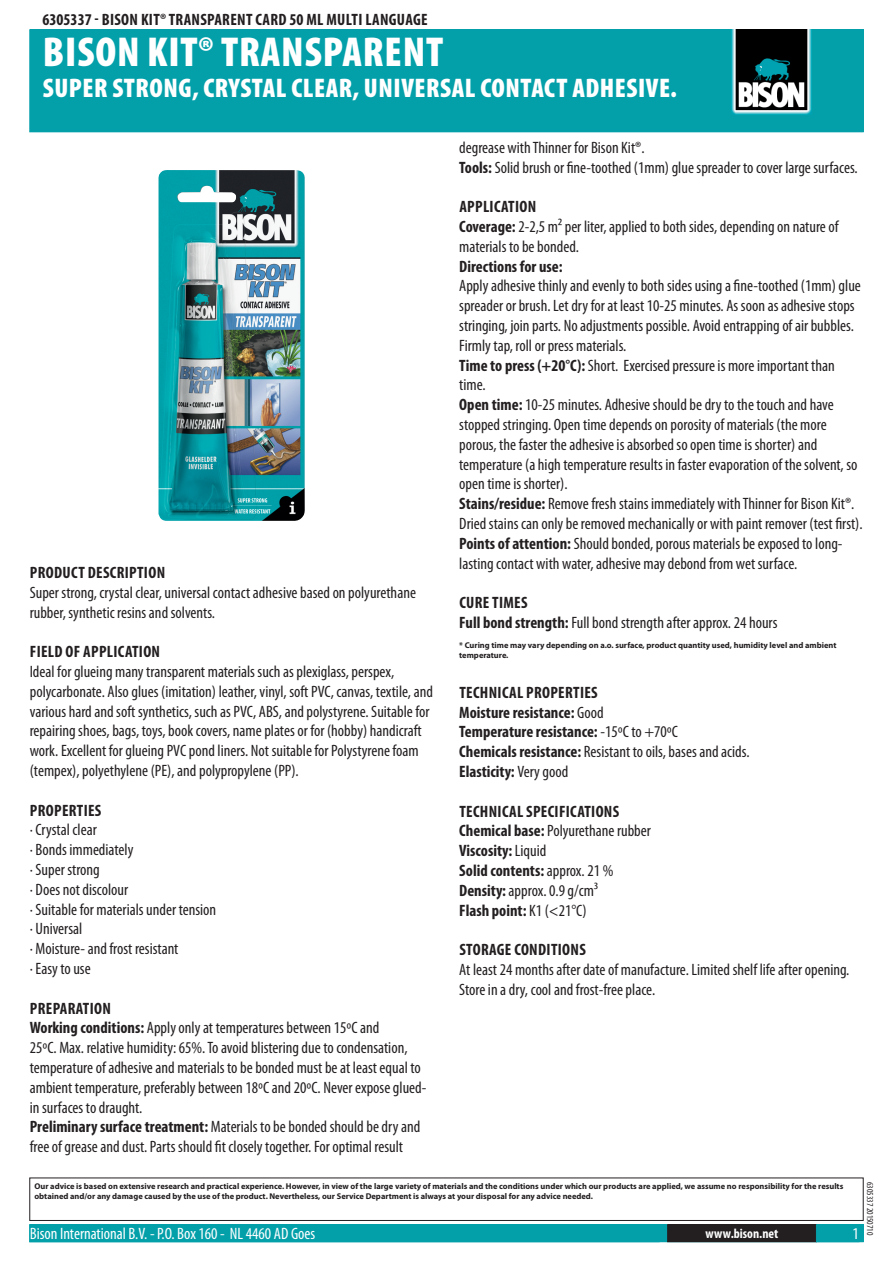
<style>
.page{position:relative;width:893px;height:1263px;background:#fff}
.page>*{position:absolute;margin:0;border:0;box-sizing:border-box;transform-origin:0 0}
.PageHeader{font:900 condensed 42px "Myriad Pro";letter-spacing:.02em;color:#fff}
.PageSubheader{font:900 condensed 27px "Myriad Pro";letter-spacing:.02em;color:#fff}
.Regular{font:condensed 16.5px/19.8px "Myriad Pro";color:#231f20}
.TOCItem{font:700 condensed 16.5px "Myriad Pro";letter-spacing:.02em;color:#231f20}
.Regular-2{font:700 condensed 16.5px "Myriad Pro";letter-spacing:-.005em;color:#231f20}
.ContactData{font:condensed 16.5px "Myriad Pro";color:#fff}
.URL{font:700 condensed 13.5px "Myriad Pro";color:#fff}
.Revisie{font:condensed 9px "Myriad Pro";color:#231f20}
.Disclaimer{font:700 8.4px/10.1px "Myriad Pro";color:#231f20}
.s1{font-weight:700}
.s2{font-weight:400}
</style>
<div class="page">
<div style="left:30px;top:30px;width:833px;height:102px;background:#04a0aa"></div>
<div style="left:731px;top:30px;width:85px;height:85px;background:linear-gradient(to bottom,#05a7b3,#04a6b2)"></div>
<img style="left:731px;top:30px;width:80px;height:85px">
<div style="left:29px;top:1177px;width:835px;height:44px;border:1px solid #231f20"></div>
<div style="left:30px;top:1225px;width:833px;height:17px;background:#04a0aa"></div>
<div style="left:29px;top:1224px;width:835px;height:18px;border:1px solid #04a0aa"></div>
<div style="left:668px;top:1225px;width:148px;height:17px;background:#231f20"></div>
<div style="left:667px;top:1224px;width:150px;height:18px;border:1px solid #231f20"></div>
<img style="left:158px;top:170px;width:147px;height:351px">
<p class="TOCItem" style="left:43px;top:9px;width:387px">6305337 - Bison Kit® Transparent card 50 ml Multi Language</p>
<p class="PageHeader" style="left:43px;top:25px;width:402px">BISON KIT® TRANSPARENT</p>
<p class="PageSubheader" style="left:43px;top:70px;width:636px">SUPER STRONG, CRYSTAL CLEAR, UNIVERSAL CONTACT ADHESIVE.</p>
<p class="TOCItem" style="left:30px;top:562px;width:137px">Product description</p>
<p class="Regular" style="left:30px;top:582px;width:388px">Super strong, crystal clear, universal contact adhesive based on polyurethane rubber, synthetic resins and solvents.</p>
<p class="TOCItem" style="left:30px;top:641px;width:132px">Field of application</p>
<p class="Regular" style="left:30px;top:661px;width:405px">Ideal for glueing many transparent materials such as plexiglass, perspex, polycarbonate. Also glues (imitation) leather, vinyl, soft PVC, canvas, textile, and various hard and soft synthetics, such as PVC, ABS, and polystyrene. Suitable for repairing shoes, bags, toys, book covers, name plates or for (hobby) handicraft work. Excellent for glueing PVC pond liners. Not suitable for Polystyrene foam (tempex), polyethylene (PE), and polypropylene (PP).</p>
<p class="TOCItem" style="left:30px;top:800px;width:73px">Properties</p>
<p class="Regular" style="left:30px;top:820px;width:69px">· Crystal clear</p>
<p class="Regular" style="left:30px;top:840px;width:105px">· Bonds immediately</p>
<p class="Regular" style="left:30px;top:859px;width:72px">· Super strong</p>
<p class="Regular" style="left:30px;top:879px;width:100px">· Does not discolour</p>
<p class="Regular" style="left:30px;top:899px;width:188px">· Suitable for materials under tension</p>
<p class="Regular" style="left:30px;top:919px;width:54px">· Universal</p>
<p class="Regular" style="left:30px;top:939px;width:150px">· Moisture- and frost resistant</p>
<p class="Regular" style="left:30px;top:958px;width:62px">· Easy to use</p>
<p class="TOCItem" style="left:30px;top:998px;width:83px">Preparation</p>
<p class="Regular" style="left:30px;top:1018px;width:398px"><span class="s1">Working conditions:</span> Apply only at temperatures between 1 5ºC and<br>25ºC. Max. relative humidity: 65%. To avoid blistering due to condensation, temperature of adhesive and materials to be bonded must be at least equal to ambient temperature, preferably between 1 8ºC and 20ºC. Never expose glued&shy;in surfaces to draught.</p>
<p class="Regular" style="left:30px;top:1117px;width:392px"><span class="s1">Preliminary surface treatment:</span> Materials to be bonded should be dry and free of grease and dust. Parts should fit closely together. For optimal result</p>
<p class="Regular" style="left:459px;top:137px;width:187px">degrease with Thinner for Bison Kit®.</p>
<p class="Regular" style="left:459px;top:157px;width:400px"><span class="s1">Tools:</span> Solid brush or fine-toothed (1 mm) glue spreader to cover large surfaces.</p>
<p class="TOCItem" style="left:459px;top:196px;width:78px">Application</p>
<p class="Regular" style="left:459px;top:216px;width:381px"><span class="s1">Coverage:</span> 2-2,5 m² per liter, applied to both sides, depending on nature of materials to be bonded.</p>
<p class="Regular-2" style="left:459px;top:256px;width:105px">Directions for use:</p>
<p class="Regular" style="left:459px;top:276px;width:403px">Apply adhesive thinly and evenly to both sides using a fine-toothed (1 mm) glue spreader or brush. Let dry for at least 1 0-25 minutes. As soon as adhesive stops stringing, join parts. No adjustments possible. Avoid entrapping of air bubbles.<br>Firmly tap, roll or press materials.</p>
<p class="Regular" style="left:459px;top:355px;width:377px"><span class="s1">Time to press (+20°C):</span> Short. Exercised pressure is more important than time.</p>
<p class="Regular" style="left:459px;top:395px;width:400px"><span class="s1">Open time:</span> 1 0-25 minutes. Adhesive should be dry to the touch and have stopped stringing. Open time depends on porosity of materials (the more porous, the faster the adhesive is absorbed so open time is shorter) and temperature (a high temperature results in faster evaporation of the solvent, so open time is shorter).</p>
<p class="Regular" style="left:459px;top:494px;width:405px"><span class="s1">Stains/residue:</span> Remove fresh stains immediately with Thinner for Bison Kit®.<br>Dried stains can only be removed mechanically or with paint remover (test first).</p>
<p class="Regular" style="left:459px;top:533px;width:385px"><span class="s1">Points of attention:</span> Should bonded, porous materials be exposed to long&shy;lasting contact with water, adhesive may debond from wet surface.</p>
<p class="TOCItem" style="left:459px;top:592px;width:70px">Cure times</p>
<p class="Regular" style="left:459px;top:612px;width:320px"><span class="s1">Full bond strength:</span> Full bond strength after approx. 24 hours</p>
<p class="Disclaimer" style="left:459px;top:640px;width:379px">* Curing time may vary depending on a.o. surface, product quantity used, humidity level and ambient temperature.</p>
<p class="TOCItem" style="left:459px;top:682px;width:140px">Technical properties</p>
<p class="Regular-2" style="left:459px;top:702px;width:146px">Moisture resistance: <span class="s2">Good</span></p>
<p class="Regular-2" style="left:459px;top:722px;width:220px">Temperature resistance: <span class="s2">-1 5ºC to +70ºC</span></p>
<p class="Regular" style="left:459px;top:742px;width:292px"><span class="s1">Chemicals resistance:</span> Resistant to oils, bases and acids.</p>
<p class="Regular-2" style="left:459px;top:761px;width:111px">Elasticity: <span class="s2">Very good</span></p>
<p class="TOCItem" style="left:459px;top:801px;width:161px">Technical specifications</p>
<p class="Regular" style="left:459px;top:821px;width:193px"><span class="s1">Chemical base:</span> Polyurethane rubber</p>
<p class="Regular-2" style="left:459px;top:840px;width:89px">Viscosity: <span class="s2">Liquid</span></p>
<p class="Regular-2" style="left:459px;top:860px;width:156px">Solid contents: <span class="s2">approx. 21 %</span></p>
<p class="Regular" style="left:459px;top:880px;width:140px"><span class="s1">Density:</span> approx. 0.9 g/cm³</p>
<p class="Regular-2" style="left:459px;top:900px;width:129px">Flash point: <span class="s2">K1 (&lt;21 °C)</span></p>
<p class="TOCItem" style="left:459px;top:939px;width:128px">Storage conditions</p>
<p class="Regular" style="left:459px;top:959px;width:392px">At least 24 months after date of manufacture. Limited shelf life after opening.<br>Store in a dry, cool and frost-free place.</p>
<p class="Disclaimer" style="left:34px;top:1181px;width:810px">Our advice is based on extensive research and practical experience. However, in view of the large variety of materials and the conditions under which our products are applied, we assume no responsibility for the results obtained and/or any damage caused by the use of the product. Nevertheless, our Service Department is always at your disposal for any advice needed.</p>
<p class="ContactData" style="left:30px;top:1224px;width:287px">Bison International B.V. - P.O. Box 1 60 - NL 4460 AD Goes</p>
<p class="URL" style="left:706px;top:1225px;width:74px">www.bison.net</p>
<p class="Revisie" style="left:875px;top:1182px;width:55px;rotate:90deg">6305337 201 5071 0</p>
</div>
